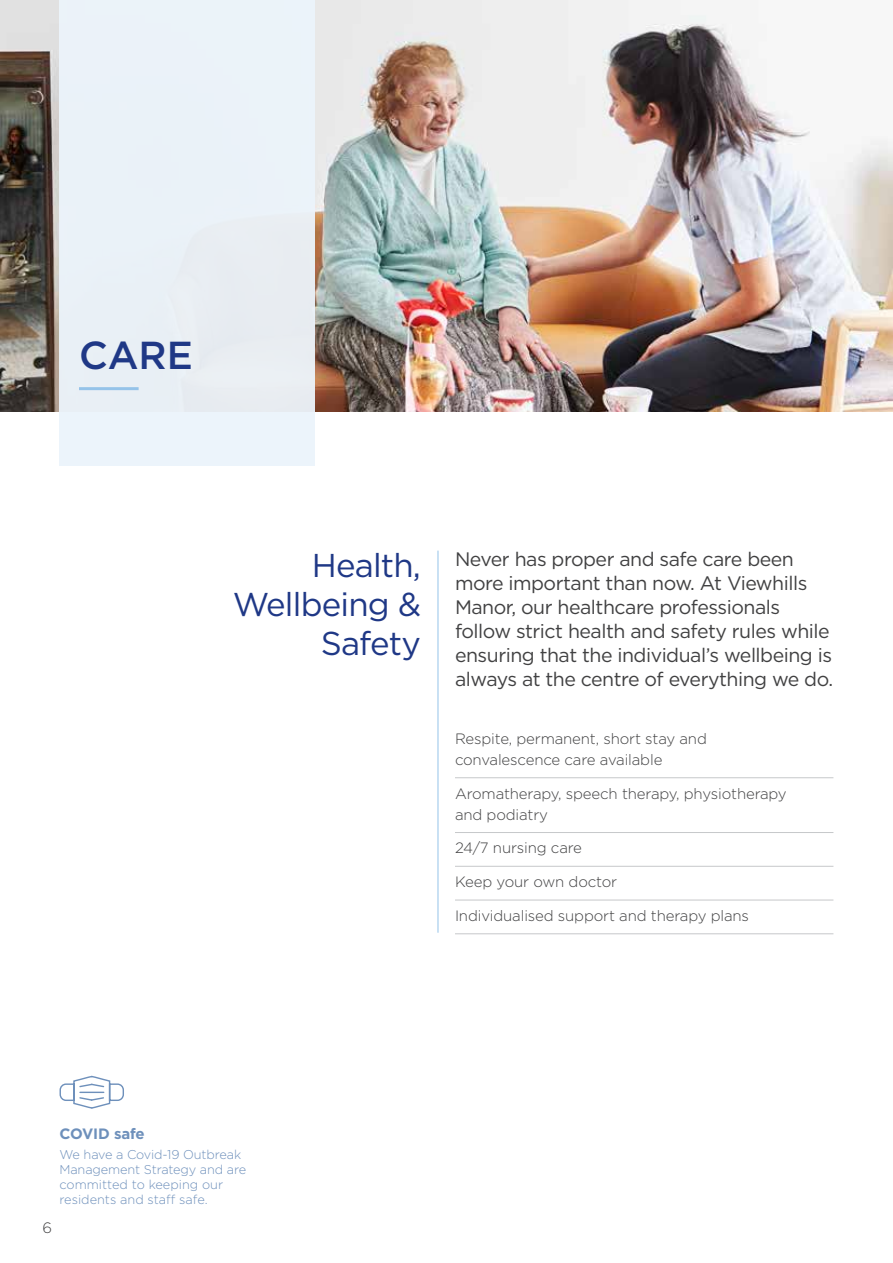
<style>
.page{position:relative;width:893px;height:1263px;background:#fff}
.page>*{position:absolute;margin:0;border:0;box-sizing:border-box;transform-origin:0 0}
.t1{font:500 39px "Gotham";color:#1f3886}
.t2{font:33px/39px "Gotham";letter-spacing:-.025em;color:#1f3886;text-align:right}
.t3{font:19.5px/24px "Gotham";letter-spacing:-.025em;color:#414142}
.t4{font:300 15px/21px "Gotham";letter-spacing:-.01em;color:#414142}
.t5{font:700 15px "Gotham";letter-spacing:-.01em;color:#6e90bb}
.t6{font:300 12.75px/15px "Gotham";letter-spacing:-.01em;color:#6e90bb}
</style>
<div class="page">
<hr style="left:892px;top:810px;width:1px;height:453px;background:#ecf4fb">
<img style="left:0;top:0;width:893px;height:412px">
<svg style="left:59px;top:1075px;width:65px;height:34px"></svg>
<hr style="left:438px;top:551px;width:1px;height:382px;background:#95c3e9">
<hr style="left:455px;top:777px;width:378px;height:1px;background:#c6c8ca">
<hr style="left:455px;top:832px;width:378px;height:1px;background:#c6c8ca">
<hr style="left:455px;top:866px;width:378px;height:1px;background:#c6c8ca">
<hr style="left:455px;top:900px;width:378px;height:1px;background:#c6c8ca">
<hr style="left:455px;top:933px;width:378px;height:1px;background:#c6c8ca">
<div style="left:60px;top:0;width:255px;height:465px;background:#ecf4fb"></div>
<hr style="left:79px;top:387px;width:60px;height:3px;background:#95c3e9">
<h1 class="t1" style="left:79px;top:330px;width:115px">CARE</h1>
<h2 class="t2" style="left:233px;top:545px;width:190px">Health,<br>Wellbeing &amp;<br>Safety</h2>
<p class="t3" style="left:455px;top:547px;width:380px">Never has proper and safe care been more important than now. At Viewhills Manor, our healthcare professionals follow strict health and safety rules while ensuring that the individual’s wellbeing is always at the centre of everything we do.</p>
<p class="t4" style="left:455px;top:728px;width:253px">Respite, permanent, short stay and convalescence care available</p>
<p class="t4" style="left:455px;top:782px;width:333px">Aromatherapy, speech therapy, physiotherapy and podiatry</p>
<p class="t4" style="left:455px;top:837px;width:129px">24/7 nursing care</p>
<p class="t4" style="left:455px;top:871px;width:164px">Keep your own doctor</p>
<p class="t4" style="left:455px;top:905px;width:296px">Individualised support and therapy plans</p>
<p class="t4" style="left:43px;top:1217px;width:11px">6</p>
<p class="t5" style="left:60px;top:1124px;width:87px">COVID safe</p>
<p class="t6" style="left:60px;top:1146px;width:188px">We have a Covid-19 Outbreak<br>Management Strategy and are committed to keeping our residents and staff safe.</p>
</div>
